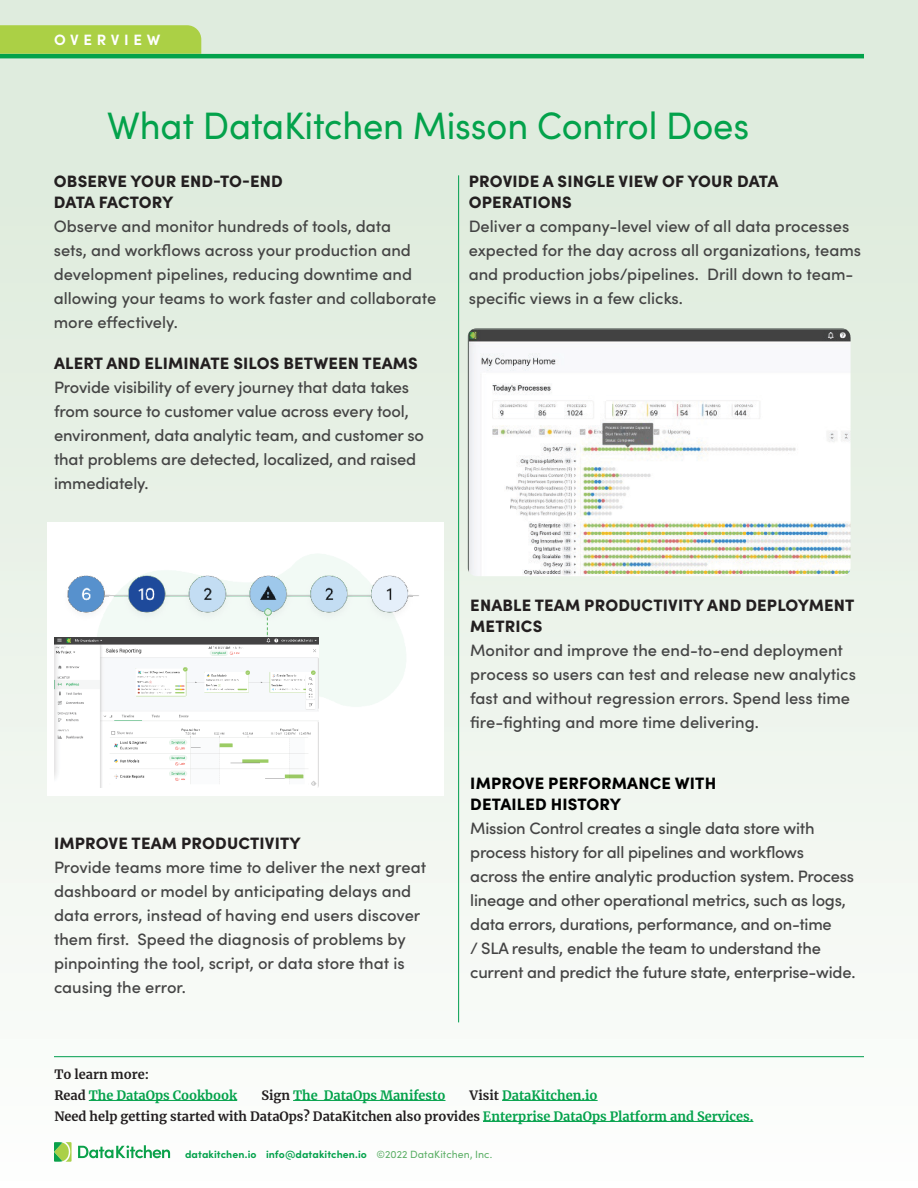
<style>
.page{position:relative;width:918px;height:1188px;background:#fff}
.page>*{position:absolute;margin:0;border:0;box-sizing:border-box;transform-origin:0 0}
.t1{font:38.25px "Sofia Pro";letter-spacing:-.005em;color:#03a24b;scale:.95 1}
.t2{font:500 16.5px/24px "Sofia Pro";letter-spacing:-.01em;color:#444}
.t3{font:900 16.5px/21px "Sofia Pro";letter-spacing:.01em;color:#231f20}
.t4{font:900 16.5px/21px "Sofia Pro";letter-spacing:.01em;color:#000}
.t5{font:700 15px "Sofia Pro";letter-spacing:.31em;color:#fff}
.t6{font:700 12.75px "Merriweather";color:#231f20}
.t7{font:700 12.75px "Merriweather";color:#03a24b}
.t8{font:700 10.5px "Sofia Pro";letter-spacing:.005em;color:#03a24b}
.s1{color:#231f20}
.s2{color:#03a24b}
.s3{font-weight:400;color:#5caf66}
</style>
<div class="page">
<div style="left:0;top:0;width:918px;height:1188px;background:linear-gradient(to bottom,#dae9d9,#fcfdfc)"></div>
<svg style="left:0;top:25px;width:201px;height:29px;background:#abd048"></svg>
<hr style="left:89px;top:1100px;width:148px;height:1px;background:#03a24b">
<hr style="left:293px;top:1100px;width:152px;height:1px;background:#03a24b">
<hr style="left:502px;top:1100px;width:96px;height:1px;background:#03a24b">
<hr style="left:483px;top:1121px;width:270px;height:1px;background:#03a24b">
<hr style="left:54px;top:1056px;width:810px;height:1px;background:#009d4e">
<hr style="left:458px;top:175px;width:1px;height:847px;background:#009d4e">
<div style="left:47px;top:522px;width:396px;height:273px;background:#fff"></div>
<img style="left:67px;top:554px;width:352px;height:233px">
<hr style="left:0;top:54px;width:864px;height:4px;background:#03a24b">
<svg style="left:54px;top:1142px;width:18px;height:20px"></svg>
<svg style="left:78px;top:1145px;width:92px;height:13px"></svg>
<svg style="left:468px;top:328px;width:383px;height:248px"></svg>
<img style="left:54px;top:637px;width:264px;height:151px">
<p class="t5" style="left:54px;top:28px;width:108px">OVERVIEW</p>
<p class="t1" style="left:107px;top:98px;width:677px">What DataKitchen Misson Control Does</p>
<p class="t3" style="left:54px;top:169px;width:230px">OBSERVE YOUR END-TO-END<br>DATA FACTORY</p>
<p class="t2" style="left:54px;top:214px;width:384px">Observe and monitor hundreds of tools, data<br>sets, and workflows across your production and development pipelines, reducing downtime and allowing your teams to work faster and collaborate more effectively.</p>
<p class="t3" style="left:54px;top:351px;width:365px">ALERT AND ELIMINATE SILOS BETWEEN TEAMS</p>
<p class="t2" style="left:54px;top:374px;width:372px">Provide visibility of every journey that data takes from source to customer value across every tool, environment, data analytic team, and customer so that problems are detected, localized, and raised immediately.</p>
<p class="t3" style="left:469px;top:169px;width:311px">PROVIDE A SINGLE VIEW OF YOUR DATA<br>OPERATIONS</p>
<p class="t2" style="left:469px;top:214px;width:394px">Deliver a company-level view of all data processes expected for the day across all organizations, teams and production jobs/pipelines. Drill down to team&shy;specific views in a few clicks.</p>
<p class="t3" style="left:54px;top:831px;width:248px">IMPROVE TEAM PRODUCTIVITY</p>
<p class="t2" style="left:54px;top:854px;width:374px">Provide teams more time to deliver the next great dashboard or model by anticipating delays and data errors, instead of having end users discover them first. Speed the diagnosis of problems by pinpointing the tool, script, or data store that is causing the error.</p>
<p class="t3" style="left:470px;top:593px;width:386px">ENABLE TEAM PRODUCTIVITY AND DEPLOYMENT<br>METRICS</p>
<p class="t2" style="left:470px;top:637px;width:387px">Monitor and improve the end-to-end deployment process so users can test and release new analytics fast and without regression errors. Spend less time fire-fighting and more time delivering.</p>
<p class="t4" style="left:470px;top:772px;width:247px">IMPROVE PERFORMANCE WITH<br>DETAILED HISTORY</p>
<p class="t2" style="left:470px;top:816px;width:387px">Mission Control creates a single data store with process history for all pipelines and workflows across the entire analytic production system. Process lineage and other operational metrics, such as logs, data errors, durations, performance, and on-time<br>/ SLA results, enable the team to understand the current and predict the future state, enterprise-wide.</p>
<p class="t6" style="left:54px;top:1065px;width:96px">To learn more:</p>
<p class="t7" style="left:54px;top:1086px;width:184px"><span class="s1">Read</span> The DataOps Cookbook</p>
<p class="t7" style="left:261px;top:1086px;width:186px"><span class="s1">Sign</span> The DataOps Manifesto</p>
<p class="t7" style="left:470px;top:1086px;width:129px"><span class="s1">Visit</span> DataKitchen.io</p>
<p class="t6" style="left:54px;top:1107px;width:701px">Need help getting started with DataOps? DataKitchen also provides <span class="s2">Enterprise DataOps Platform and Services.</span></p>
<p class="t8" style="left:185px;top:1146px;width:309px">datakitchen.io info@datakitchen.io <span class="s3">©2022 DataKitchen, Inc.</span></p>
</div>
